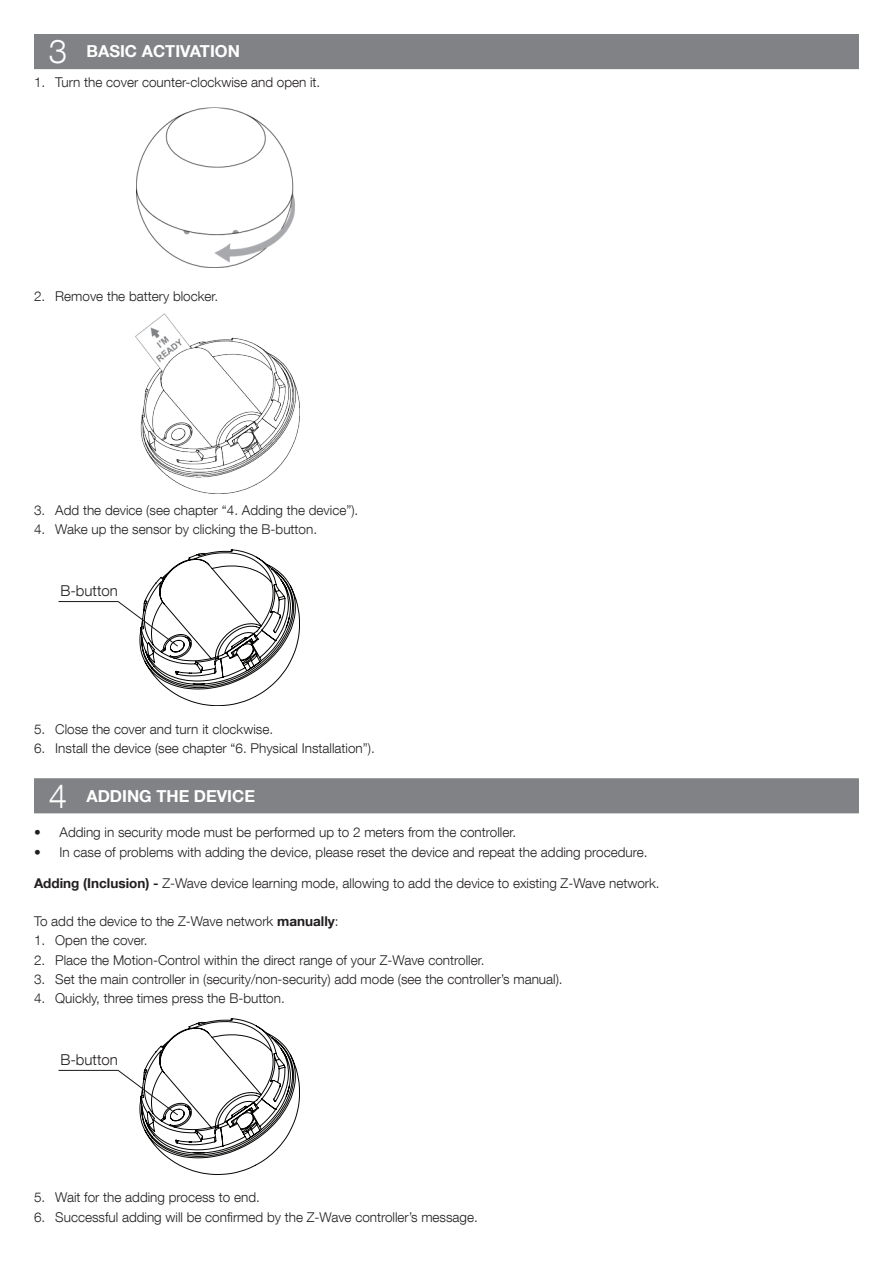
<style>
.page{position:relative;width:893px;height:1263px;background:#fff}
.page>*{position:absolute;margin:0;border:0;box-sizing:border-box;transform-origin:0 0}
.t1{font:300 33px "Helvetica Neue LT Com";color:#fff}
.titolo{font:700 16.5px "Helvetica Neue LT Com";color:#fff}
.t2{font:300 15px "Helvetica Neue LT Com";color:#231f20}
.t3{font:300 13.5px "Helvetica Neue LT Com";color:#231f20}
.s1{font-weight:700}
</style>
<div class="page">
<div style="left:34px;top:34px;width:825px;height:35px;background:#808285"></div>
<div style="left:34px;top:778px;width:825px;height:35px;background:#808285"></div>
<img style="left:137px;top:107px;width:158px;height:161px">
<img style="left:135px;top:314px;width:165px;height:179px">
<hr style="left:58px;top:601px;width:60px;height:1px;background:#181619">
<svg style="left:117px;top:550px;width:183px;height:156px"></svg>
<hr style="left:58px;top:1070px;width:60px;height:1px;background:#181619">
<svg style="left:117px;top:1018px;width:183px;height:157px"></svg>
<p class="t1" style="left:49px;top:31px;width:20px">3</p>
<p class="titolo" style="left:86px;top:41px;width:155px">BASIC ACTIVATION</p>
<p class="t3" style="left:34px;top:74px;width:288px">1. Turn the cover counter-clockwise and open it.</p>
<p class="t3" style="left:34px;top:288px;width:186px">2. Remove the battery blocker.</p>
<p class="t3" style="left:34px;top:502px;width:326px">3. Add the device (see chapter “4. Adding the device”).</p>
<p class="t3" style="left:34px;top:521px;width:285px">4. Wake up the sensor by clicking the B-button.</p>
<p class="t2" style="left:60px;top:581px;width:59px">B-button</p>
<p class="t3" style="left:34px;top:721px;width:241px">5. Close the cover and turn it clockwise.</p>
<p class="t3" style="left:34px;top:740px;width:342px">6. Install the device (see chapter “6. Physical Installation”).</p>
<p class="t1" style="left:49px;top:776px;width:20px">4</p>
<p class="titolo" style="left:86px;top:785px;width:170px">ADDING THE DEVICE</p>
<p class="t3" style="left:34px;top:824px;width:484px">• Adding in security mode must be performed up to 2 meters from the controller.</p>
<p class="t3" style="left:34px;top:843px;width:615px">• In case of problems with adding the device, please reset the device and repeat the adding procedure.</p>
<p class="t3" style="left:34px;top:874px;width:627px"><span class="s1">Adding (Inclusion) -</span> Z-Wave device learning mode, allowing to add the device to existing Z-Wave network.</p>
<p class="t3" style="left:34px;top:913px;width:306px">To add the device to the Z-Wave network <span class="s1">manually</span>:</p>
<p class="t3" style="left:34px;top:932px;width:115px">1. Open the cover.</p>
<p class="t3" style="left:34px;top:951px;width:452px">2. Place the Motion-Control within the direct range of your Z-Wave controller.</p>
<p class="t3" style="left:34px;top:971px;width:530px">3. Set the main controller in (security/non-security) add mode (see the controller’s manual).</p>
<p class="t3" style="left:34px;top:990px;width:252px">4. Quickly, three times press the B-button.</p>
<p class="t2" style="left:60px;top:1050px;width:59px">B-button</p>
<p class="t3" style="left:34px;top:1189px;width:227px">5. Wait for the adding process to end.</p>
<p class="t3" style="left:34px;top:1208px;width:445px">6. Successful adding will be confirmed by the Z-Wave controller’s message.</p>
</div>
